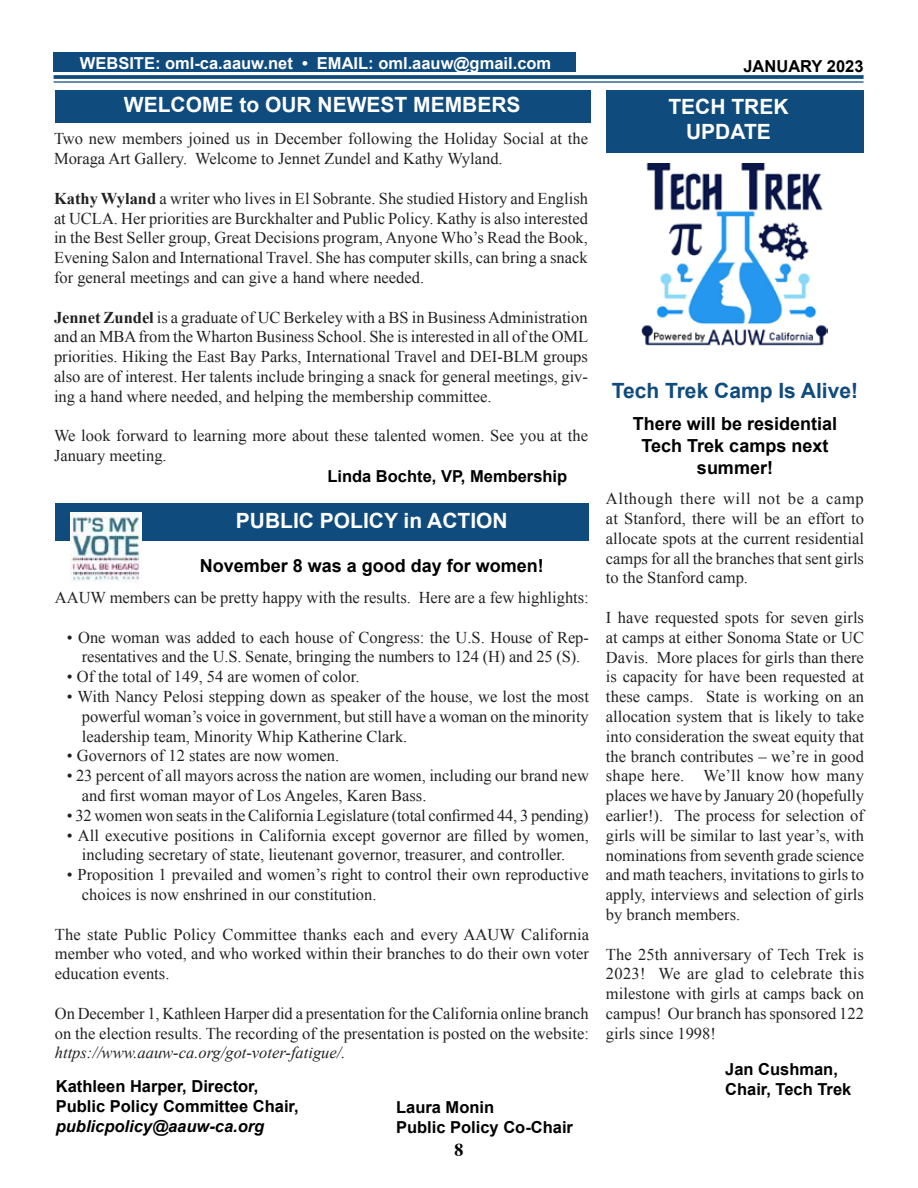
<style>
.page{position:relative;width:918px;height:1188px;background:#fff}
.page>*{position:absolute;margin:0;border:0;box-sizing:border-box;transform-origin:0 0}
.t1{font:700 21px/25.2px "Arial";color:#fff;text-align:center}
.t2{font:700 21px "Arial";color:#0f4b7d}
.t3{font:700 18px/21.6px "Arial";color:#000;text-align:center}
.t4{font:700 18px "Times";color:#000}
.t5{font:16.5px/19.8px "Times New Roman";color:#222;text-align:justify}
.t6{font:700 16.5px/19.8px "Arial";color:#000}
.t7{font:700 16.5px "Arial";color:#fff}
.t8{font:italic 16.5px "Times New Roman";color:#222}
.t9{font:italic 700 16.5px "Arial";color:#000}
.s1{font-weight:700}
</style>
<div class="page">
<div style="left:56px;top:503px;width:533px;height:38px;background:#0f4b7d"></div>
<div style="left:606px;top:90px;width:258px;height:63px;background:#0f4b7d"></div>
<div style="left:56px;top:90px;width:535px;height:33px;background:#0f4b7d"></div>
<img style="left:642px;top:164px;width:186px;height:182px">
<svg style="left:54px;top:75px;width:810px;height:4px;background:#1d5584"></svg>
<hr style="left:54px;top:81px;width:810px;height:2px;background:#0f4b7d">
<div style="left:54px;top:52px;width:522px;height:20px;background:#0f4b7d"></div>
<img style="left:70px;top:512px;width:71px;height:70px">
<p class="t7" style="left:80px;top:52px;width:473px">WEBSITE: oml-ca.aauw.net • EMAIL: oml.aauw@gmail.com</p>
<p class="t6" style="left:743px;top:57px;width:122px">JANUARY 2023</p>
<p class="t1" style="left:124px;top:93px;width:398px">WELCOME to OUR NEWEST MEMBERS</p>
<p class="t5" style="left:54px;top:129px;width:536px">Two new members joined us in December following the Holiday Social at the<br>Moraga Art Gallery. Welcome to Jennet Zundel and Kathy Wyland.</p>
<p class="t5" style="left:54px;top:188px;width:536px"><span class="s1">Kathy Wyland</span> a writer who lives in El Sobrante. She studied History and English at UCLA. Her priorities are Burckhalter and Public Policy. Kathy is also interested in the Best Seller group, Great Decisions program, Anyone Who’s Read the Book, Evening Salon and International Travel. She has computer skills, can bring a snack for general meetings and can give a hand where needed.</p>
<p class="t5" style="left:54px;top:307px;width:536px"><span class="s1">Jennet Zundel</span> is a graduate of UC Berkeley with a BS in Business Administration and an MBA from the Wharton Business School. She is interested in all of the OML priorities. Hiking the East Bay Parks, International Travel and DEI-BLM groups also are of interest. Her talents include bringing a snack for general meetings, giv&shy;ing a hand where needed, and helping the membership committee.</p>
<p class="t5" style="left:54px;top:426px;width:536px">We look forward to learning more about these talented women. See you at the<br>January meeting.</p>
<p class="t6" style="left:327px;top:467px;width:241px">Linda Bochte, VP, Membership</p>
<p class="t1" style="left:236px;top:509px;width:273px">PUBLIC POLICY in ACTION</p>
<p class="t3" style="left:200px;top:556px;width:346px">November 8 was a good day for women!</p>
<p class="t5" style="left:55px;top:587px;width:535px">AAUW members can be pretty happy with the results. Here are a few highlights:</p>
<p class="t5" style="left:67px;top:627px;width:523px;text-align:center">• One woman was added to each house of Congress: the U.S. House of Rep&shy;resentatives and the U.S. Senate, bringing the numbers to 124 (H) and 25 (S).</p>
<p class="t5" style="left:67px;top:667px;width:294px">• Of the total of 149, 54 are women of color.</p>
<p class="t5" style="left:82px;top:686px;width:509px;text-indent:-15px">• With Nancy Pelosi stepping down as speaker of the house, we lost the most powerful woman’s voice in government, but still have a woman on the minority leadership team, Minority Whip Katherine Clark.</p>
<p class="t5" style="left:67px;top:746px;width:274px">• Governors of 12 states are now women.</p>
<p class="t5" style="left:82px;top:766px;width:509px;text-indent:-15px">• 23 percent of all mayors across the nation are women, including our brand new and first woman mayor of Los Angeles, Karen Bass.</p>
<p class="t5" style="left:67px;top:805px;width:523px">• 32 women won seats in the California Legislature (total confirmed 44, 3 pending)</p>
<p class="t5" style="left:67px;top:825px;width:523px;text-align:center">• All executive positions in California except governor are filled by women, including secretary of state, lieutenant governor, treasurer, and controller.</p>
<p class="t5" style="left:82px;top:865px;width:508px;text-indent:-15px">• Proposition 1 prevailed and women’s right to control their own reproductive choices is now enshrined in our constitution.</p>
<p class="t5" style="left:55px;top:924px;width:536px">The state Public Policy Committee thanks each and every AAUW California member who voted, and who worked within their branches to do their own voter education events.</p>
<p class="t5" style="left:55px;top:1003px;width:536px">On December 1, Kathleen Harper did a presentation for the California online branch on the election results. The recording of the presentation is posted on the website:</p>
<p class="t8" style="left:55px;top:1042px;width:292px">https://www.aauw-ca.org/got-voter-fatigue/.</p>
<p class="t6" style="left:56px;top:1077px;width:244px">Kathleen Harper, Director,<br>Public Policy Committee Chair,</p>
<p class="t9" style="left:56px;top:1115px;width:210px">publicpolicy@aauw-ca.org</p>
<p class="t6" style="left:396px;top:1098px;width:178px">Laura Monin<br>Public Policy Co-Chair</p>
<p class="t4" style="left:454px;top:1133px;width:10px">8</p>
<p class="t1" style="left:668px;top:94px;width:122px">TECH TREK<br>UPDATE</p>
<p class="t2" style="left:612px;top:377px;width:248px">Tech Trek Camp Is Alive!</p>
<p class="t3" style="left:633px;top:414px;width:206px">There will be residential<br>Tech Trek camps next summer!</p>
<p class="t5" style="left:606px;top:489px;width:260px">Although there will not be a camp at Stanford, there will be an effort to allocate spots at the current residential camps for all the branches that sent girls to the Stanford camp.</p>
<p class="t5" style="left:606px;top:607px;width:260px">I have requested spots for seven girls at camps at either Sonoma State or UC Davis. More places for girls than there is capacity for have been requested at these camps. State is working on an allocation system that is likely to take into consideration the sweat equity that the branch contributes – we’re in good shape here. We’ll know how many places we have by January 20 (hopefully earlier!). The process for selection of girls will be similar to last year’s, with nominations from seventh grade science and math teachers, invitations to girls to apply, interviews and selection of girls by branch members.</p>
<p class="t5" style="left:606px;top:944px;width:260px">The 25th anniversary of Tech Trek is 2023! We are glad to celebrate this milestone with girls at camps back on campus! Our branch has sponsored 122 girls since 1998!</p>
<p class="t6" style="left:725px;top:1060px;width:128px">Jan Cushman,<br>Chair, Tech Trek</p>
</div>
